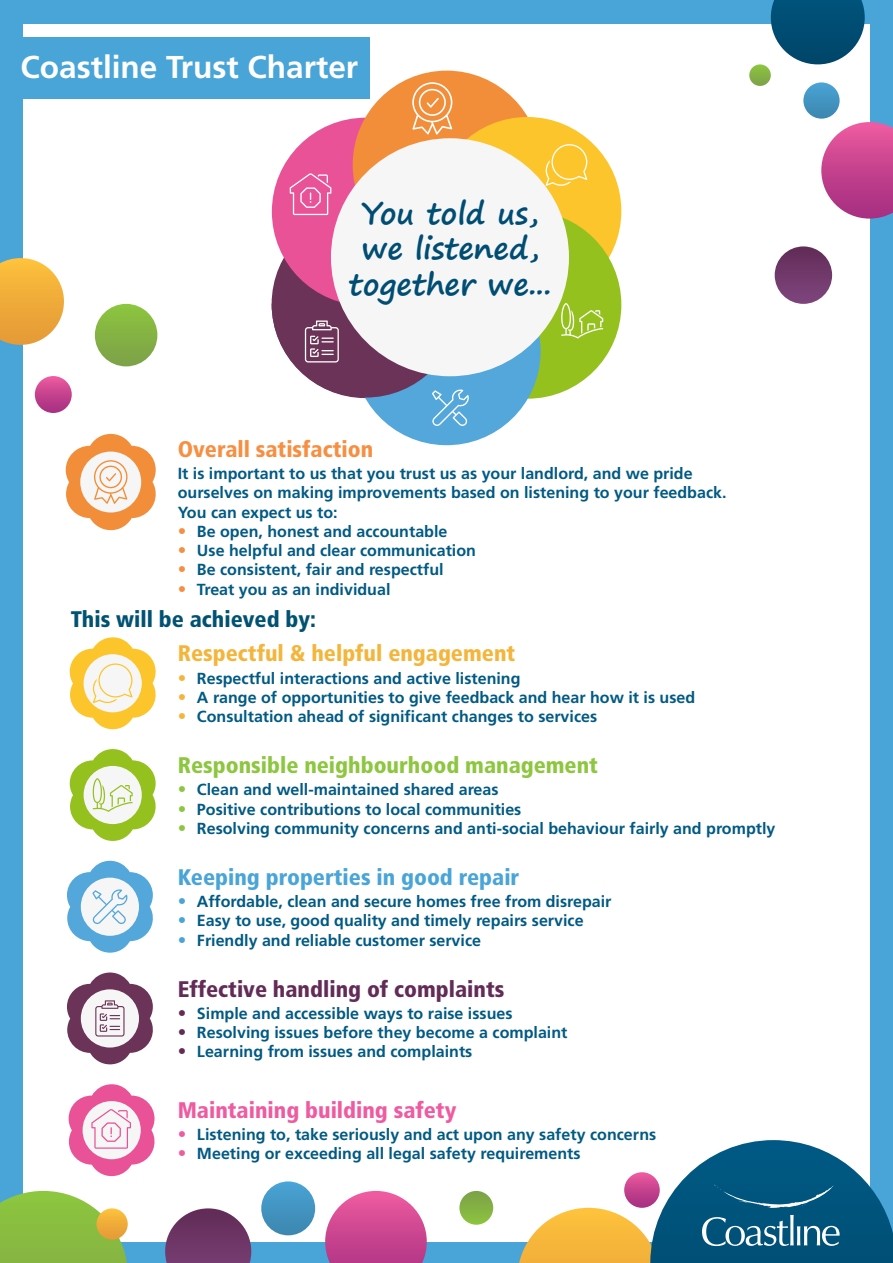
<style>
.page{position:relative;width:893px;height:1263px;background:#49a5d7}
.page>*{position:absolute;margin:0;border:0;box-sizing:border-box;transform-origin:0 0}
.t1{font:700 31.65px "Frutiger LT Std";color:#fff}
.t2{font:700 29.85px/35.8px "Segoe Print";color:#004d73;text-align:center}
.t3{font:900 condensed 22.5px "Frutiger LT Std";color:#8dc63f}
.t4{font:900 condensed 22.5px "Frutiger LT Std";color:#622c57}
.t5{font:900 condensed 22.5px "Frutiger LT Std";color:#49a5d7}
.t6{font:900 condensed 22.5px "Frutiger LT Std";color:#f4b53b}
.t7{font:900 condensed 22.5px "Frutiger LT Std";color:#ef5ba1}
.t8{font:900 condensed 22.5px "Frutiger LT Std";color:#005273}
.t9{font:900 condensed 22.5px "Frutiger LT Std";color:#f78f43}
.t10{font:700 16.05px/19.2px "Frutiger LT Std";color:#005a84}
.s1{font-size:17.1px;color:#f78f43}
.s2{font-size:17.1px;color:#f4b53b}
.s3{font-size:17.1px;color:#8dc63f}
.s4{font-size:17.1px;color:#49a5d7}
.s5{font-size:17.1px;color:#622c57}
.s6{font-size:17.1px;color:#ef5ba1}
</style>
<div class="page">
<div style="left:23px;top:24px;width:847px;height:1218px;background:#fff"></div>
<svg style="left:821px;top:122px;width:72px;height:97px"></svg>
<div style="left:95px;top:304px;width:62px;height:62px;background:linear-gradient(to bottom,#8dc53e,#7da148);border-radius:31px"></div>
<svg style="left:0;top:258px;width:64px;height:87px;background:#efb858"></svg>
<svg style="left:749px;top:64px;width:22px;height:22px"></svg>
<svg style="left:803px;top:82px;width:37px;height:37px"></svg>
<div style="left:775px;top:246px;width:57px;height:58px;background:linear-gradient(to bottom,#66325b,#7d457c);border-radius:29px"></div>
<svg style="left:67px;top:972px;width:86px;height:92px"></svg>
<svg style="left:70px;top:749px;width:86px;height:92px"></svg>
<svg style="left:67px;top:861px;width:86px;height:92px"></svg>
<svg style="left:70px;top:637px;width:86px;height:92px"></svg>
<svg style="left:69px;top:1084px;width:86px;height:92px"></svg>
<svg style="left:66px;top:434px;width:90px;height:96px"></svg>
<div style="left:0;top:37px;width:369px;height:61px;background:#49a5d7"></div>
<svg style="left:519px;top:1140px;width:374px;height:123px"></svg>
<svg style="left:771px;top:0;width:94px;height:64px;background:#276888"></svg>
<svg style="left:35px;top:376px;width:37px;height:37px"></svg>
<svg style="left:165px;top:1208px;width:86px;height:55px"></svg>
<svg style="left:325px;top:1191px;width:102px;height:72px"></svg>
<svg style="left:0;top:1191px;width:127px;height:72px;background:#95c35a"></svg>
<svg style="left:96px;top:1208px;width:32px;height:32px"></svg>
<svg style="left:624px;top:1172px;width:36px;height:36px"></svg>
<div style="left:261px;top:1181px;width:54px;height:54px;background:linear-gradient(to bottom,#51a8d8,#3b86af);border-radius:27px"></div>
<div style="left:459px;top:1191px;width:34px;height:34px;background:linear-gradient(to bottom,#7da149,#90c546);border-radius:17px"></div>
<div style="left:272px;top:118px;width:188px;height:188px;background:#ea5297;border-radius:50%"></div>
<div style="left:353px;top:71px;width:188px;height:188px;background:#f28e39;border-radius:50%"></div>
<div style="left:433px;top:117px;width:188px;height:188px;background:#fdc52c;border-radius:50%"></div>
<div style="left:433px;top:211px;width:188px;height:188px;background:#95c11f;border-radius:50%"></div>
<div style="left:331px;top:138px;width:238px;height:238px;background:#f6f6f6;border-radius:50%"></div>
<svg style="left:561px;top:303px;width:42px;height:35px"></svg>
<svg style="left:272px;top:256px;width:270px;height:189px"></svg>
<svg style="left:412px;top:82px;width:40px;height:53px"></svg>
<svg style="left:546px;top:144px;width:41px;height:42px"></svg>
<svg style="left:290px;top:173px;width:41px;height:42px"></svg>
<h1 class="t1" style="left:21px;top:48px;width:339px">Coastline Trust Charter</h1>
<h2 class="t2" style="left:349px;top:194px;width:204px">You told us, we listened, together we...</h2>
<h3 class="t9" style="left:178px;top:435px;width:197px">Overall satisfaction</h3>
<p class="t10" style="left:178px;top:464px;width:550px">It is important to us that you trust us as your landlord, and we pride ourselves on making improvements based on listening to your feedback.<br>You can expect us to:</p>
<p class="t10" style="left:178px;top:522px;width:271px"><span class="s1">•</span> Be open, honest and accountable</p>
<p class="t10" style="left:178px;top:541px;width:300px"><span class="s1">•</span> Use helpful and clear communication</p>
<p class="t10" style="left:178px;top:560px;width:267px"><span class="s1">•</span> Be consistent, fair and respectful</p>
<p class="t10" style="left:178px;top:580px;width:214px"><span class="s1">•</span> Treat you as an individual</p>
<h3 class="t8" style="left:71px;top:605px;width:247px">This will be achieved by:</h3>
<h3 class="t6" style="left:178px;top:640px;width:339px">Respectful &amp; helpful engagement</h3>
<p class="t10" style="left:178px;top:668px;width:344px"><span class="s2">•</span> Respectful interactions and active listening</p>
<p class="t10" style="left:178px;top:688px;width:519px"><span class="s2">•</span> A range of opportunities to give feedback and hear how it is used</p>
<p class="t10" style="left:178px;top:707px;width:421px"><span class="s2">•</span> Consultation ahead of significant changes to services</p>
<h3 class="t3" style="left:178px;top:752px;width:422px">Responsible neighbourhood management</h3>
<p class="t10" style="left:178px;top:780px;width:322px"><span class="s3">•</span> Clean and well-maintained shared areas</p>
<p class="t10" style="left:178px;top:799px;width:345px"><span class="s3">•</span> Positive contributions to local communities</p>
<p class="t10" style="left:178px;top:819px;width:599px"><span class="s3">•</span> Resolving community concerns and anti-social behaviour fairly and promptly</p>
<h3 class="t5" style="left:178px;top:863px;width:343px">Keeping properties in good repair</h3>
<p class="t10" style="left:178px;top:892px;width:435px"><span class="s4">•</span> Affordable, clean and secure homes free from disrepair</p>
<p class="t10" style="left:178px;top:911px;width:407px"><span class="s4">•</span> Easy to use, good quality and timely repairs service</p>
<p class="t10" style="left:178px;top:930px;width:305px"><span class="s4">•</span> Friendly and reliable customer service</p>
<h3 class="t4" style="left:178px;top:975px;width:328px">Effective handling of complaints</h3>
<p class="t10" style="left:178px;top:1004px;width:336px"><span class="s5">•</span> Simple and accessible ways to raise issues</p>
<p class="t10" style="left:178px;top:1023px;width:391px"><span class="s5">•</span> Resolving issues before they become a complaint</p>
<p class="t10" style="left:178px;top:1042px;width:296px"><span class="s5">•</span> Learning from issues and complaints</p>
<h3 class="t7" style="left:178px;top:1096px;width:280px">Maintaining building safety</h3>
<p class="t10" style="left:178px;top:1125px;width:480px"><span class="s6">•</span> Listening to, take seriously and act upon any safety concerns</p>
<p class="t10" style="left:178px;top:1144px;width:404px"><span class="s6">•</span> Meeting or exceeding all legal safety requirements</p>
</div>
